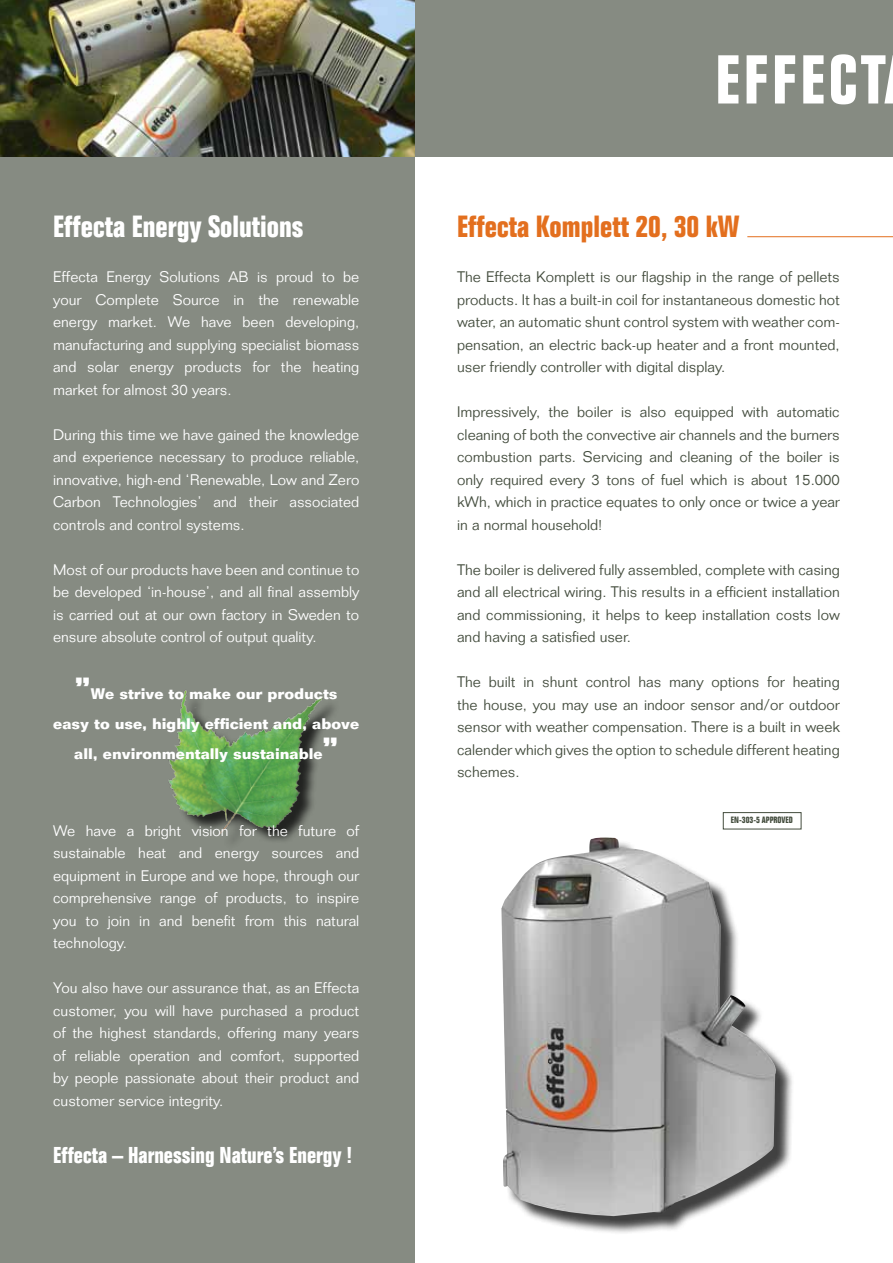
<style>
.page{position:relative;width:893px;height:1263px;background:#fff}
.page>*{position:absolute;margin:0;border:0;box-sizing:border-box;transform-origin:0 0}
.t1{font:700 condensed 67.5px "Folio Std";letter-spacing:.05em;color:#fff}
.t2{font:700 condensed 30px "Folio Std";color:#fff}
.t3{font:700 condensed 30px "Folio Std";color:#e36f1e}
.t4{font:700 condensed 22.5px "Folio Std";color:#fff}
.t5{font:300 15px/22.5px "Folio Std";color:#fff;text-align:justify}
.t6{font:300 15px/22.5px "Folio Std";color:#444d3e;text-align:justify}
.t7{font:700 15px/30px "Folio Std";color:#fff;text-align:center}
.t8{font:700 condensed 9px "Folio Std";color:#444d3e}
.s1{font-size:30px}
</style>
<div class="page">
<div style="left:0;top:157px;width:415px;height:1106px;background:#868b82"></div>
<img style="left:0;top:0;width:415px;height:157px">
<div style="left:415px;top:0;width:478px;height:157px;background:#868b82"></div>
<img style="left:168px;top:690px;width:167px;height:152px">
<div style="left:504px;top:840px;width:290px;height:395px;background:#000;opacity:.75"></div>
<img style="left:501px;top:837px;width:275px;height:379px">
<hr style="left:747px;top:236px;width:146px;height:1px;background:#e36f1e">
<div style="left:723px;top:812px;width:78px;height:17px;border:1px solid #444d3e"></div>
<h2 class="t2" style="left:53px;top:210px;width:252px">Effecta Energy Solutions</h2>
<p class="t5" style="left:53px;top:266px;width:308px">Effecta Energy Solutions AB is proud to be your Complete Source in the renewable energy market. We have been developing, manufacturing and supplying specialist biomass and solar energy products for the heating market for almost 30 years.</p>
<p class="t5" style="left:53px;top:423px;width:308px">During this time we have gained the knowledge and experience necessary to produce reliable, innovative, high-end ‘Renewable, Low and Zero Carbon Technologies’ and their associated controls and control systems.</p>
<p class="t5" style="left:53px;top:558px;width:308px">Most of our products have been and continue to be developed ‘in-house’, and all final assembly is carried out at our own factory in Sweden to ensure absolute control of output quality.</p>
<p class="t7" style="left:53px;top:679px;width:307px"><span class="s1">”</span>We strive to make our products<br>easy to use, highly efficient and, above all, environmentally sustainable<span class="s1">”</span></p>
<p class="t5" style="left:53px;top:819px;width:308px">We have a bright vision for the future of sustainable heat and energy sources and equipment in Europe and we hope, through our comprehensive range of products, to inspire you to join in and benefit from this natural technology.</p>
<p class="t5" style="left:53px;top:977px;width:308px">You also have our assurance that, as an Effecta customer, you will have purchased a product of the highest standards, offering many years of reliable operation and comfort, supported by people passionate about their product and customer service integrity.</p>
<h3 class="t4" style="left:53px;top:1142px;width:301px">Effecta – Harnessing Nature’s Energy !</h3>
<h1 class="t1" style="left:715px;top:42px;width:172px">EFFECT</h1>
<h2 class="t3" style="left:457px;top:210px;width:284px">Effecta Komplett 20, 30 kW</h2>
<p class="t6" style="left:457px;top:266px;width:384px">The Effecta Komplett is our flagship in the range of pellets products. It has a built-in coil for instantaneous domestic hot water, an automatic shunt control system with weather com&shy;pensation, an electric back-up heater and a front mounted, user friendly controller with digital display.</p>
<p class="t6" style="left:457px;top:401px;width:384px">Impressively, the boiler is also equipped with automatic cleaning of both the convective air channels and the burners combustion parts. Servicing and cleaning of the boiler is only required every 3 tons of fuel which is about 15.000 kWh, which in practice equates to only once or twice a year in a normal household!</p>
<p class="t6" style="left:457px;top:558px;width:384px">The boiler is delivered fully assembled, complete with casing and all electrical wiring. This results in a efficient installation and commissioning, it helps to keep installation costs low and having a satisfied user.</p>
<p class="t6" style="left:457px;top:671px;width:384px">The built in shunt control has many options for heating the house, you may use an indoor sensor and/or outdoor sensor with weather compensation. There is a built in week calender which gives the option to schedule different heating schemes.</p>
<p class="t8" style="left:731px;top:814px;width:64px">EN-303-5 APPROVED</p>
</div>
